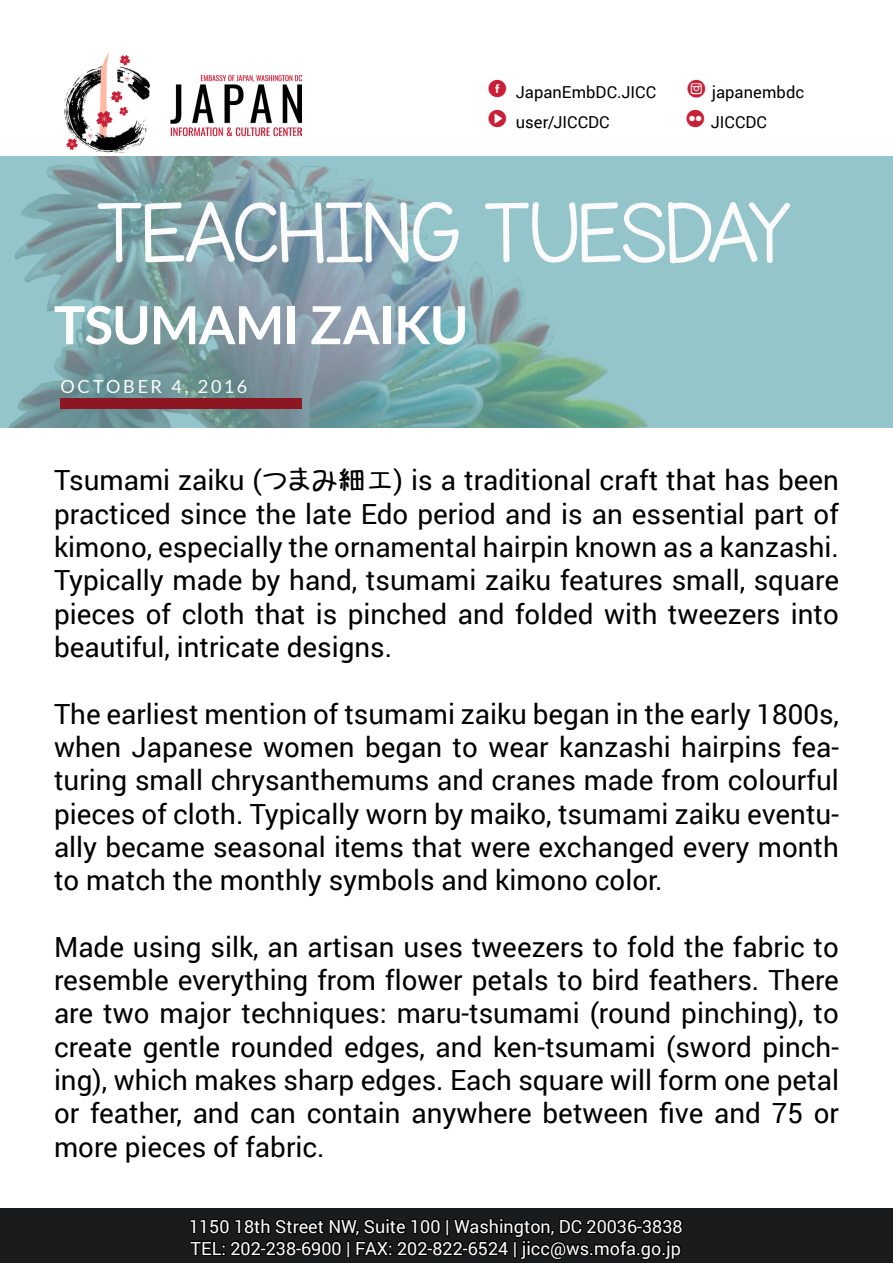
<style>
.page{position:relative;width:893px;height:1263px;background:#fff}
.page>*{position:absolute;margin:0;border:0;box-sizing:border-box;transform-origin:0 0}
.t1{font:72px "KG Miss Kindergarten";color:#fbfbfb}
.t2{font:700 52.5px "Lato";letter-spacing:-.01em;color:#fff}
.t3{font:27.75px/33.3px "Roboto";color:#000;text-align:justify}
.t4{font:18px/21.6px "Roboto";color:#fbfbfb}
.t5{font:18px "Lato";letter-spacing:.155em;color:#fff}
.t6{font:16.5px/29.7px "Roboto";letter-spacing:.005em;color:#000}
.s1{font-family:"socialtype";font-size:27px;color:#c91f37}
.s2{font-family:"S Nsanafonkaku P"}
</style>
<div class="page">
<img style="left:0;top:156px;width:893px;height:271px">
<div style="left:60px;top:399px;width:241px;height:10px;background:#8c1621"></div>
<div style="left:0;top:1209px;width:893px;height:54px;background:#1a1b1d"></div>
<svg style="left:188px;top:1208px;width:497px;height:52px"></svg>
<img style="left:65px;top:52px;width:237px;height:101px">
<p class="t6" style="left:486px;top:77px;width:320px"><span class="s1">B</span> JapanEmbDC.JICC <span class="s1">V</span> japanembdc<br><span class="s1">F</span> user/JICCDC</p>
<p class="t6" style="left:684px;top:107px;width:84px"><span class="s1">O</span> JICCDC</p>
<p class="t1" style="left:97px;top:186px;width:696px">TEACHING TUESDAY</p>
<p class="t2" style="left:54px;top:295px;width:416px">TSUMAMI ZAIKU</p>
<p class="t5" style="left:60px;top:377px;width:188px">OCTOBER 4, 2016</p>
<p class="t3" style="left:54px;top:463px;width:786px">Tsumami zaiku (<span class="s2">つまみ細工</span>) is a traditional craft that has been practiced since the late Edo period and is an essential part of kimono, especially the ornamental hairpin known as a kanzashi.<br>Typically made by hand, tsumami zaiku features small, square pieces of cloth that is pinched and folded with tweezers into beautiful, intricate designs.</p>
<p class="t3" style="left:54px;top:696px;width:786px">The earliest mention of tsumami zaiku began in the early 1800s, when Japanese women began to wear kanzashi hairpins fea&shy;turing small chrysanthemums and cranes made from colourful pieces of cloth. Typically worn by maiko, tsumami zaiku eventu&shy;ally became seasonal items that were exchanged every month to match the monthly symbols and kimono color.</p>
<p class="t3" style="left:54px;top:929px;width:786px">Made using silk, an artisan uses tweezers to fold the fabric to resemble everything from flower petals to bird feathers. There are two major techniques: maru-tsumami (round pinching), to create gentle rounded edges, and ken-tsumami (sword pinch&shy;ing), which makes sharp edges. Each square will form one petal or feather, and can contain anywhere between five and 75 or more pieces of fabric.</p>
<p class="t4" style="left:189px;top:1215px;width:495px">1150 18th Street NW, Suite 100 | Washington, DC 20036-3838<br>TEL: 202-238-6900 | FAX: 202-822-6524 | jicc@ws.mofa.go.jp</p>
</div>
